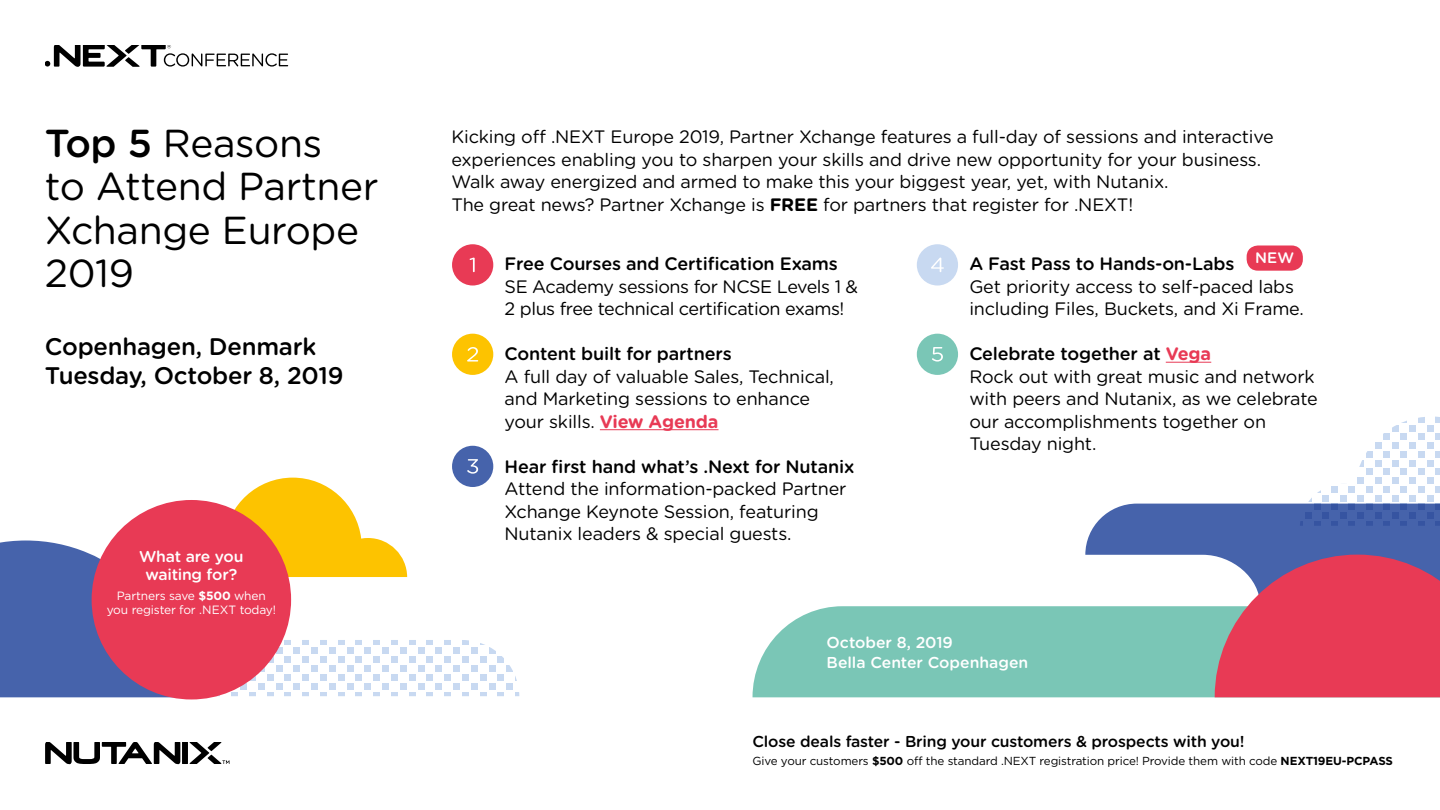
<style>
.page{position:relative;width:1440px;height:810px;background:#fff}
.page>*{position:absolute;margin:0;border:0;box-sizing:border-box;transform-origin:0 0}
.t1{font:39px/43.5px "Gotham Rounded";letter-spacing:-.01em;color:#000}
.t2{font:500 24px/28.8px "Gotham Rounded";letter-spacing:-.01em;color:#000}
.t3{font:18px/22.5px "Gotham Rounded";letter-spacing:-.01em;color:#000}
.t4{font:500 18px "Gotham Rounded";letter-spacing:-.01em;color:#000}
.t5{font:500 15.75px/18px "Gotham Rounded";letter-spacing:-.01em;color:#fff;text-align:center}
.t6{font:500 15.75px "Gotham Rounded";letter-spacing:-.01em;color:#000}
.t7{font:500 15.15px "Gotham Rounded";color:#fff}
.t8{font:12px/14.4px "Gotham";letter-spacing:-.01em;color:#fff;text-align:center}
.t9{font:11.62px "Gotham";letter-spacing:-.01em;color:#000}
.s1{font-weight:500}
.s2{font-weight:700}
.s3{font-weight:700;color:#e83a55}
</style>
<div class="page">
<svg style="left:45px;top:45px;width:243px;height:22px"></svg>
<svg style="left:45px;top:743px;width:184px;height:21px"></svg>
<div style="left:452px;top:244px;width:41px;height:42px;background:#e83a55;border-radius:50%"></div>
<svg style="left:470px;top:258px;width:5px;height:14px"></svg>
<div style="left:452px;top:334px;width:41px;height:41px;background:#fdc300;border-radius:50%"></div>
<svg style="left:467px;top:347px;width:11px;height:15px"></svg>
<div style="left:452px;top:446px;width:41px;height:41px;background:#4663ab;border-radius:50%"></div>
<svg style="left:467px;top:459px;width:11px;height:15px"></svg>
<div style="left:917px;top:244px;width:41px;height:42px;background:#c8d9f1;border-radius:50%"></div>
<svg style="left:931px;top:258px;width:13px;height:14px"></svg>
<div style="left:917px;top:334px;width:41px;height:41px;background:#7ac6b6;border-radius:50%"></div>
<svg style="left:932px;top:347px;width:11px;height:15px"></svg>
<hr style="left:600px;top:429px;width:119px;height:1px;background:#e83a55">
<hr style="left:1166px;top:362px;width:45px;height:1px;background:#e83a55">
<svg style="left:462px;top:640px;width:7px;height:5px"></svg>
<svg style="left:444px;top:640px;width:7px;height:5px"></svg>
<svg style="left:427px;top:640px;width:6px;height:5px"></svg>
<svg style="left:489px;top:647px;width:7px;height:7px"></svg>
<div style="left:471px;top:647px;width:7px;height:7px;background:#c8d9f1"></div>
<div style="left:453px;top:647px;width:7px;height:7px;background:#c8d9f1"></div>
<div style="left:436px;top:647px;width:6px;height:7px;background:#c8d9f1"></div>
<div style="left:418px;top:647px;width:7px;height:7px;background:#c8d9f1"></div>
<div style="left:498px;top:656px;width:6px;height:7px;background:#c8d9f1"></div>
<div style="left:480px;top:656px;width:7px;height:7px;background:#c8d9f1"></div>
<div style="left:462px;top:656px;width:7px;height:7px;background:#c8d9f1"></div>
<div style="left:444px;top:656px;width:7px;height:7px;background:#c8d9f1"></div>
<div style="left:427px;top:656px;width:6px;height:7px;background:#c8d9f1"></div>
<svg style="left:507px;top:665px;width:6px;height:7px"></svg>
<div style="left:489px;top:665px;width:7px;height:7px;background:#c8d9f1"></div>
<div style="left:471px;top:665px;width:7px;height:7px;background:#c8d9f1"></div>
<div style="left:453px;top:665px;width:7px;height:7px;background:#c8d9f1"></div>
<div style="left:436px;top:665px;width:6px;height:7px;background:#c8d9f1"></div>
<div style="left:418px;top:665px;width:7px;height:7px;background:#c8d9f1"></div>
<div style="left:498px;top:674px;width:6px;height:7px;background:#c8d9f1"></div>
<div style="left:480px;top:674px;width:7px;height:7px;background:#c8d9f1"></div>
<div style="left:462px;top:674px;width:7px;height:7px;background:#c8d9f1"></div>
<div style="left:444px;top:674px;width:7px;height:7px;background:#c8d9f1"></div>
<div style="left:427px;top:674px;width:6px;height:7px;background:#c8d9f1"></div>
<div style="left:507px;top:683px;width:6px;height:7px;background:#c8d9f1"></div>
<div style="left:489px;top:683px;width:7px;height:7px;background:#c8d9f1"></div>
<div style="left:471px;top:683px;width:7px;height:7px;background:#c8d9f1"></div>
<div style="left:453px;top:683px;width:7px;height:7px;background:#c8d9f1"></div>
<div style="left:436px;top:683px;width:6px;height:7px;background:#c8d9f1"></div>
<div style="left:418px;top:683px;width:7px;height:7px;background:#c8d9f1"></div>
<svg style="left:515px;top:692px;width:4px;height:4px"></svg>
<svg style="left:498px;top:692px;width:6px;height:4px"></svg>
<svg style="left:480px;top:692px;width:7px;height:4px"></svg>
<svg style="left:462px;top:692px;width:7px;height:4px"></svg>
<svg style="left:444px;top:692px;width:7px;height:4px"></svg>
<svg style="left:427px;top:692px;width:6px;height:4px"></svg>
<svg style="left:0;top:478px;width:416px;height:219px"></svg>
<div style="left:92px;top:500px;width:199px;height:199px;background:#e83a55;border-radius:50%"></div>
<div style="left:753px;top:606px;width:332px;height:91px;background:#7ac6b6"></div>
<div style="left:1247px;top:245px;width:56px;height:26px;background:#e83a55;border-radius:11px"></div>
<div style="left:1418px;top:417px;width:7px;height:6px;background:#c8d9f1"></div>
<div style="left:1392px;top:425px;width:7px;height:6px;background:#c8d9f1"></div>
<svg style="left:1401px;top:420px;width:15px;height:11px"></svg>
<div style="left:1383px;top:433px;width:7px;height:7px;background:#c8d9f1"></div>
<div style="left:1401px;top:433px;width:6px;height:7px;background:#c8d9f1"></div>
<div style="left:1418px;top:433px;width:7px;height:7px;background:#c8d9f1"></div>
<svg style="left:1427px;top:417px;width:13px;height:23px"></svg>
<div style="left:1375px;top:442px;width:6px;height:7px;background:#c8d9f1"></div>
<div style="left:1392px;top:442px;width:7px;height:7px;background:#c8d9f1"></div>
<div style="left:1410px;top:442px;width:6px;height:7px;background:#c8d9f1"></div>
<div style="left:1427px;top:442px;width:6px;height:7px;background:#c8d9f1"></div>
<div style="left:1366px;top:451px;width:7px;height:7px;background:#c8d9f1"></div>
<div style="left:1383px;top:451px;width:7px;height:7px;background:#c8d9f1"></div>
<div style="left:1401px;top:451px;width:6px;height:7px;background:#c8d9f1"></div>
<div style="left:1418px;top:451px;width:7px;height:7px;background:#c8d9f1"></div>
<svg style="left:1360px;top:460px;width:4px;height:6px"></svg>
<svg style="left:1375px;top:460px;width:6px;height:6px"></svg>
<div style="left:1392px;top:460px;width:7px;height:6px;background:#c8d9f1"></div>
<svg style="left:1410px;top:460px;width:6px;height:6px"></svg>
<div style="left:1366px;top:468px;width:7px;height:7px;background:#c8d9f1"></div>
<div style="left:1383px;top:468px;width:7px;height:7px;background:#c8d9f1"></div>
<div style="left:1401px;top:468px;width:6px;height:7px;background:#c8d9f1"></div>
<div style="left:1418px;top:468px;width:7px;height:7px;background:#c8d9f1"></div>
<svg style="left:1427px;top:451px;width:13px;height:24px"></svg>
<div style="left:1357px;top:477px;width:7px;height:7px;background:#c8d9f1"></div>
<div style="left:1375px;top:477px;width:6px;height:7px;background:#c8d9f1"></div>
<div style="left:1392px;top:477px;width:7px;height:7px;background:#c8d9f1"></div>
<div style="left:1410px;top:477px;width:6px;height:7px;background:#c8d9f1"></div>
<div style="left:1427px;top:477px;width:6px;height:7px;background:#c8d9f1"></div>
<svg style="left:1085px;top:486px;width:355px;height:211px"></svg>
<h1 class="t1" style="left:45px;top:120px;width:335px"><span class="s1">Top 5</span> Reasons<br>to Attend Partner<br>Xchange Europe<br>2019</h1>
<h2 class="t2" style="left:45px;top:331px;width:300px">Copenhagen, Denmark<br>Tuesday, October 8, 2019</h2>
<p class="t5" style="left:139px;top:546px;width:106px">What are you waiting for?</p>
<p class="t8" style="left:107px;top:588px;width:171px">Partners save <span class="s2">$500</span> when you register for .NEXT today!</p>
<p class="t3" style="left:451px;top:125px;width:824px">Kicking off .NEXT Europe 2019, Partner Xchange features a full-day of sessions and interactive experiences enabling you to sharpen your skills and drive new opportunity for your business.<br>Walk away energized and armed to make this your biggest year, yet, with Nutanix.<br>The great news? Partner Xchange is <span class="s2">FREE</span> for partners that register for .NEXT!</p>
<p class="t4" style="left:505px;top:251px;width:335px">Free Courses and Certification Exams</p>
<p class="t3" style="left:505px;top:274px;width:355px">SE Academy sessions for NCSE Levels 1 &amp;<br>2 plus free technical certification exams!</p>
<p class="t4" style="left:505px;top:341px;width:229px">Content built for partners</p>
<p class="t3" style="left:505px;top:364px;width:331px">A full day of valuable Sales, Technical, and Marketing sessions to enhance your skills. <span class="s3">View Agenda</span></p>
<p class="t4" style="left:505px;top:454px;width:351px">Hear first hand what’s .Next for Nutanix</p>
<p class="t3" style="left:505px;top:477px;width:343px">Attend the information-packed Partner<br>Xchange Keynote Session, featuring<br>Nutanix leaders &amp; special guests.</p>
<p class="t7" style="left:1255px;top:247px;width:41px">NEW</p>
<p class="t4" style="left:969px;top:251px;width:267px">A Fast Pass to Hands-on-Labs</p>
<p class="t3" style="left:969px;top:274px;width:336px">Get priority access to self-paced labs including Files, Buckets, and Xi Frame.</p>
<p class="t3" style="left:969px;top:342px;width:350px"><span class="s1">Celebrate together at</span> <span class="s3">Vega<br></span>Rock out with great music and network with peers and Nutanix, as we celebrate our accomplishments together on<br>Tuesday night.</p>
<p class="t5" style="left:827px;top:631px;width:203px;line-height:20.5px;text-align:left">October 8, 2019<br>Bella Center Copenhagen</p>
<p class="t6" style="left:753px;top:730px;width:494px">Close deals faster - Bring your customers &amp; prospects with you!</p>
<p class="t9" style="left:753px;top:753px;width:642px">Give your customers <span class="s2">$500</span> off the standard .NEXT registration price! Provide them with code <span class="s2">NEXT19EU-PCPASS</span></p>
</div>
